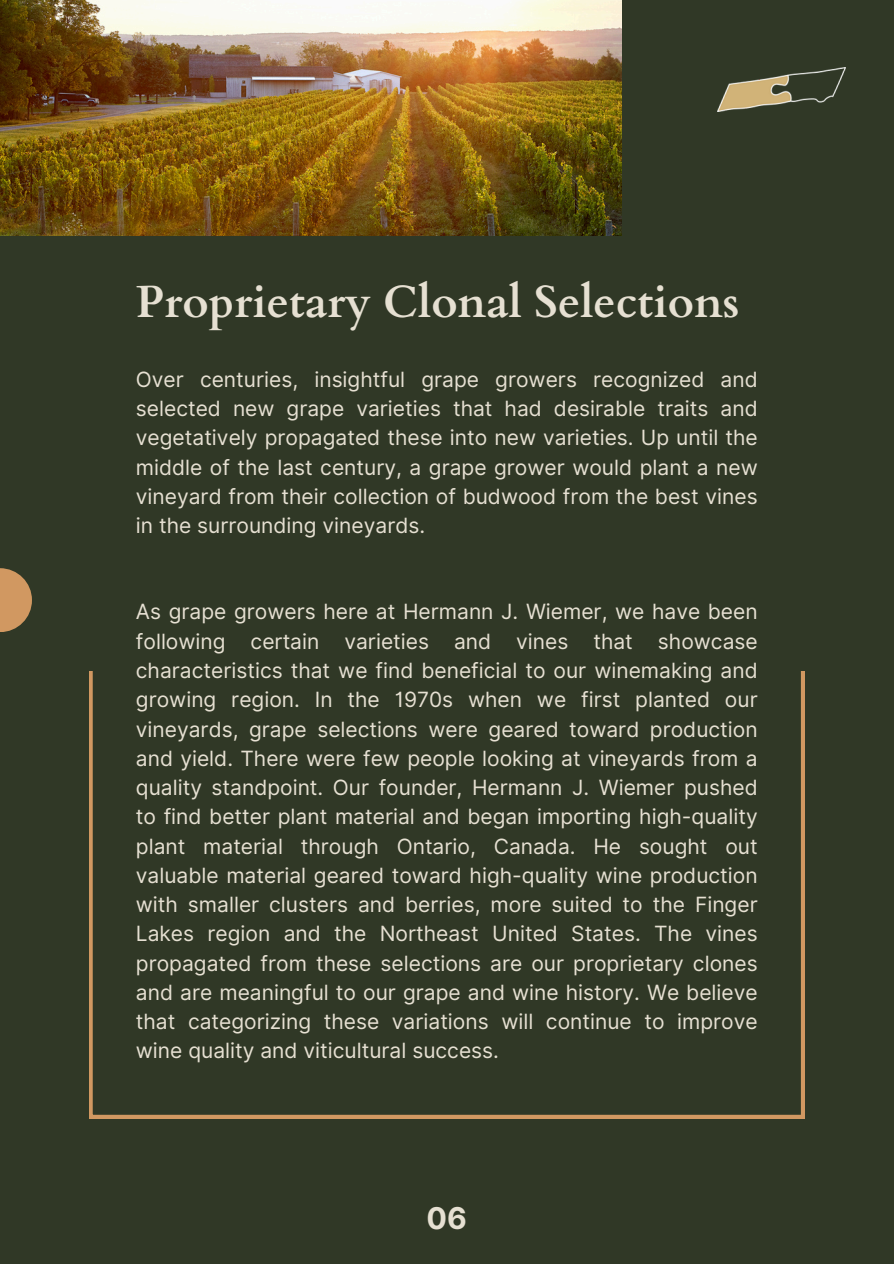
<style>
.page{position:relative;width:894px;height:1264px;background:#fff}
.page>*{position:absolute;margin:0;border:0;box-sizing:border-box;transform-origin:0 0}
.t1{font:700 45px "Cardo";color:#e6e0d2}
.t2{font:700 30px "Inter";color:#e6e0d2}
.t3{font:21px/29.2px "Inter";color:#e6e0d2;text-align:justify}
</style>
<div class="page">
<div style="left:0;top:0;width:893px;height:1263px;background:#303826"></div>
<svg style="left:89px;top:671px;width:715px;height:447px"></svg>
<img style="left:0;top:0;width:621px;height:235px">
<svg style="left:0;top:568px;width:32px;height:64px;fill:#d19861"></svg>
<img style="left:717px;top:67px;width:128px;height:44px">
<p class="t1" style="left:136px;top:272px;width:605px">Proprietary Clonal Selections</p>
<p class="t3" style="left:136px;top:364px;width:623px">Over centuries, insightful grape growers recognized and selected new grape varieties that had desirable traits and vegetatively propagated these into new varieties. Up until the middle of the last century, a grape grower would plant a new vineyard from their collection of budwood from the best vines in the surrounding vineyards.</p>
<h1 class="t3" style="left:136px;top:597px;width:623px">As grape growers here at Hermann J. Wiemer, we have been following certain varieties and vines that showcase characteristics that we find beneficial to our winemaking and growing region. In the 1970s when we first planted our vineyards, grape selections were geared toward production and yield. There were few people looking at vineyards from a quality standpoint. Our founder, Hermann J. Wiemer pushed to find better plant material and began importing high-quality plant material through Ontario, Canada. He sought out valuable material geared toward high-quality wine production with smaller clusters and berries, more suited to the Finger Lakes region and the Northeast United States. The vines propagated from these selections are our proprietary clones and are meaningful to our grape and wine history. We believe that categorizing these variations will continue to improve wine quality and viticultural success.</h1>
<p class="t2" style="left:426px;top:1199px;width:42px">06</p>
</div>
